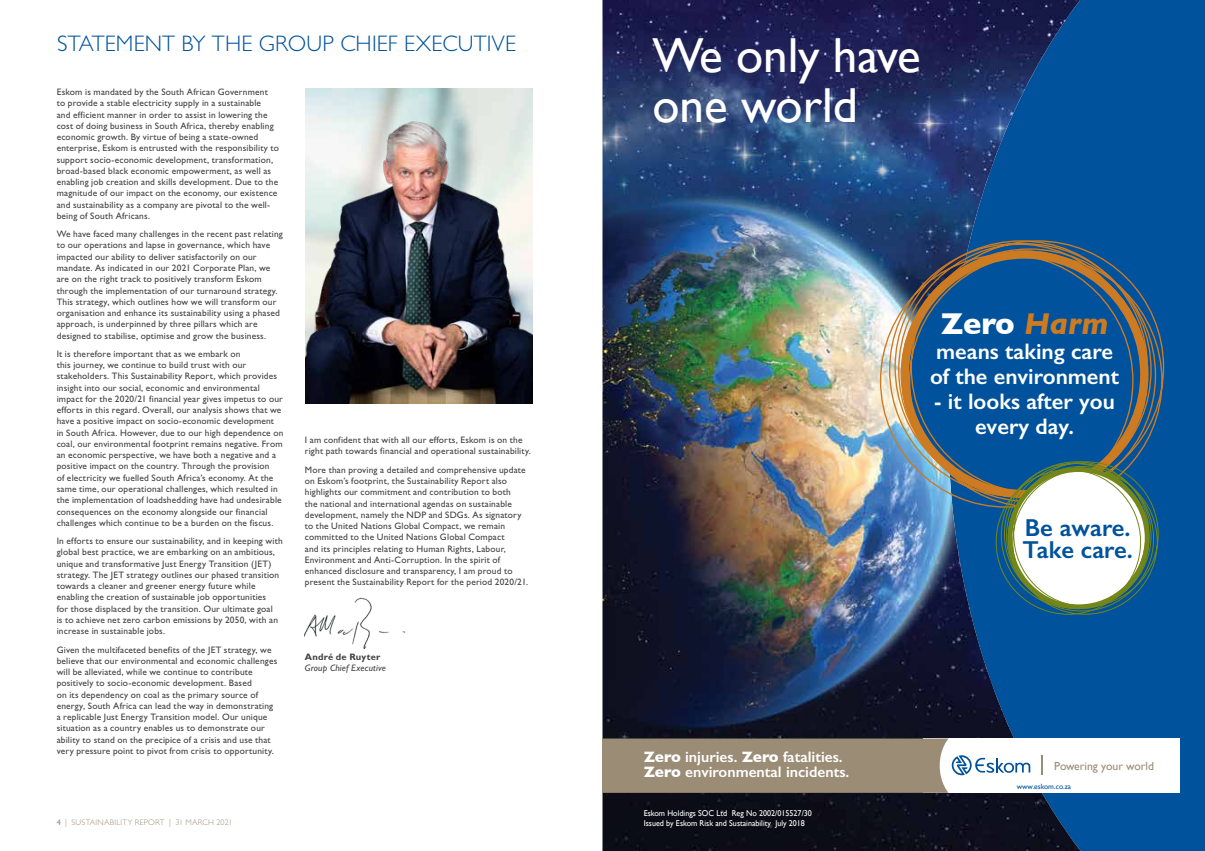
<style>
.page{position:relative;width:1205px;height:851px;background:#fff}
.page>*{position:absolute;margin:0;border:0;box-sizing:border-box;transform-origin:0 0}
.t1{font:49.12px/50.1px "Gill Sans";color:#fff}
.t2{font:700 30.75px "Gill Sans";color:#fff}
.t3{font:600 24.62px/22.5px "Gill Sans";color:#00529c}
.t4{font:600 22.5px/25.1px "Gill Sans";color:#fff}
.t5{font:300 22.5px "Gill Sans Std";letter-spacing:.005em;color:#00529c}
.t6{font:600 15.38px/15.4px "Gill Sans";color:#fff}
.t7{font:11.75px "Gill Sans";color:#9b8c75}
.t8{font:9.38px/11.2px "Gill Sans Std";letter-spacing:.02em;color:#414042}
.t9{font:italic 9.38px "Gill Sans Std";letter-spacing:.02em;color:#414042}
.t10{font:700 9.38px "Gill Sans Std";letter-spacing:.02em;color:#414042}
.t11{font:8.5px/10.2px "Gill Sans";color:#fff;scale:.95 1}
.t12{font:300 8.12px "Gill Sans Std";letter-spacing:.03em;color:#9b8c75}
.t13{font:7.5px "Gill Sans";color:#00529c}
.s1{font-weight:700}
.s2{font-weight:400}
.s3{font-style:italic;color:#cc7b22}
</style>
<div class="page">
<img style="left:305px;top:597px;width:101px;height:51px">
<img style="left:305px;top:89px;width:227px;height:314px">
<div style="left:607px;top:0;width:598px;height:850px;background:#00529c"></div>
<img style="left:602px;top:0;width:478px;height:850px">
<div style="left:923px;top:738px;width:257px;height:54px;background:#fff"></div>
<hr style="left:1041px;top:755px;width:2px;height:20px;background:#9b8c75">
<svg style="left:602px;top:738px;width:428px;height:54px"></svg>
<svg style="left:879px;top:239px;width:286px;height:269px"></svg>
<svg style="left:995px;top:461px;width:164px;height:154px"></svg>
<h3 class="t5" style="left:57px;top:31px;width:460px">STATEMENT BY THE GROUP CHIEF EXECUTIVE</h3>
<h1 class="t1" style="left:652px;top:30px;width:270px">We only have one world</h1>
<p class="t8" style="left:57px;top:86px;width:224px">Eskom is mandated by the South African Government<br>to provide a stable electricity supply in a sustainable<br>and efficient manner in order to assist in lowering the cost of doing business in South Africa, thereby enabling economic growth. By virtue of being a state-owned enterprise, Eskom is entrusted with the responsibility to support socio-economic development, transformation, broad-based black economic empowerment, as well as enabling job creation and skills development. Due to the magnitude of our impact on the economy, our existence and sustainability as a company are pivotal to the well&shy;being of South Africans.</p>
<p class="t8" style="left:57px;top:228px;width:228px">We have faced many challenges in the recent past relating to our operations and lapse in governance, which have impacted our ability to deliver satisfactorily on our mandate. As indicated in our 2021 Corporate Plan, we are on the right track to positively transform Eskom through the implementation of our turnaround strategy.<br>This strategy, which outlines how we will transform our organisation and enhance its sustainability using a phased approach, is underpinned by three pillars which are designed to stabilise, optimise and grow the business.</p>
<p class="t8" style="left:57px;top:348px;width:228px">It is therefore important that as we embark on<br>this journey, we continue to build trust with our stakeholders. This Sustainability Report, which provides insight into our social, economic and environmental impact for the 2020/21 financial year gives impetus to our efforts in this regard. Overall, our analysis shows that we have a positive impact on socio-economic development<br>in South Africa. However, due to our high dependence on coal, our environmental footprint remains negative. From an economic perspective, we have both a negative and a positive impact on the country. Through the provision<br>of electricity we fuelled South Africa’s economy. At the same time, our operational challenges, which resulted in the implementation of loadshedding have had undesirable consequences on the economy alongside our financial challenges which continue to be a burden on the fiscus.</p>
<p class="t8" style="left:57px;top:535px;width:228px">In efforts to ensure our sustainability, and in keeping with global best practice, we are embarking on an ambitious, unique and transformative Just Energy Transition (JET) strategy. The JET strategy outlines our phased transition towards a cleaner and greener energy future while enabling the creation of sustainable job opportunities<br>for those displaced by the transition. Our ultimate goal<br>is to achieve net zero carbon emissions by 2050, with an increase in sustainable jobs.</p>
<p class="t8" style="left:57px;top:643px;width:222px">Given the multifaceted benefits of the JET strategy, we believe that our environmental and economic challenges will be alleviated, while we continue to contribute positively to socio-economic development. Based<br>on its dependency on coal as the primary source of energy, South Africa can lead the way in demonstrating a replicable Just Energy Transition model. Our unique situation as a country enables us to demonstrate our ability to stand on the precipice of a crisis and use that very pressure point to pivot from crisis to opportunity.</p>
<p class="t8" style="left:305px;top:434px;width:228px">I am confident that with all our efforts, Eskom is on the right path towards financial and operational sustainability.</p>
<p class="t8" style="left:305px;top:464px;width:225px">More than proving a detailed and comprehensive update on Eskom’s footprint, the Sustainability Report also highlights our commitment and contribution to both<br>the national and international agendas on sustainable development, namely the NDP and SDGs. As signatory to the United Nations Global Compact, we remain committed to the United Nations Global Compact<br>and its principles relating to Human Rights, Labour, Environment and Anti-Corruption. In the spirit of enhanced disclosure and transparency, I am proud to present the Sustainability Report for the period 2020/21.</p>
<p class="t10" style="left:305px;top:651px;width:77px">André de Ruyter</p>
<p class="t9" style="left:305px;top:662px;width:83px">Group Chief Executive</p>
<h3 class="t6" style="left:644px;top:748px;width:207px"><span class="s1">Zero</span> injuries. <span class="s1">Zero</span> fatalities.<br><span class="s1">Zero</span> environmental incidents.</h3>
<p class="t11" style="left:644px;top:807px;width:179px">Eskom Holdings SOC Ltd Reg No 2002/015527/30<br>Issued by Eskom Risk and Sustainability July 2018</p>
<p class="t12" style="left:57px;top:818px;width:177px"><span class="s2">4</span> | SUSTAINABILITY REPORT | 31 MARCH 2021</p>
<h2 class="t2" style="left:941px;top:299px;width:169px">Zero <span class="s3">Harm</span></h2>
<h3 class="t4" style="left:930px;top:338px;width:190px">means taking care of the environment</h3>
<h3 class="t4" style="left:934px;top:389px;width:182px;text-align:center">- it looks after you every day.</h3>
<h3 class="t3" style="left:1022px;top:516px;width:112px">Be aware.<br>Take care.</h3>
<p class="t7" style="left:1054px;top:758px;width:102px">Powering your world</p>
<p class="t13" style="left:1016px;top:781px;width:56px">www.eskom.co.za</p>
</div>
